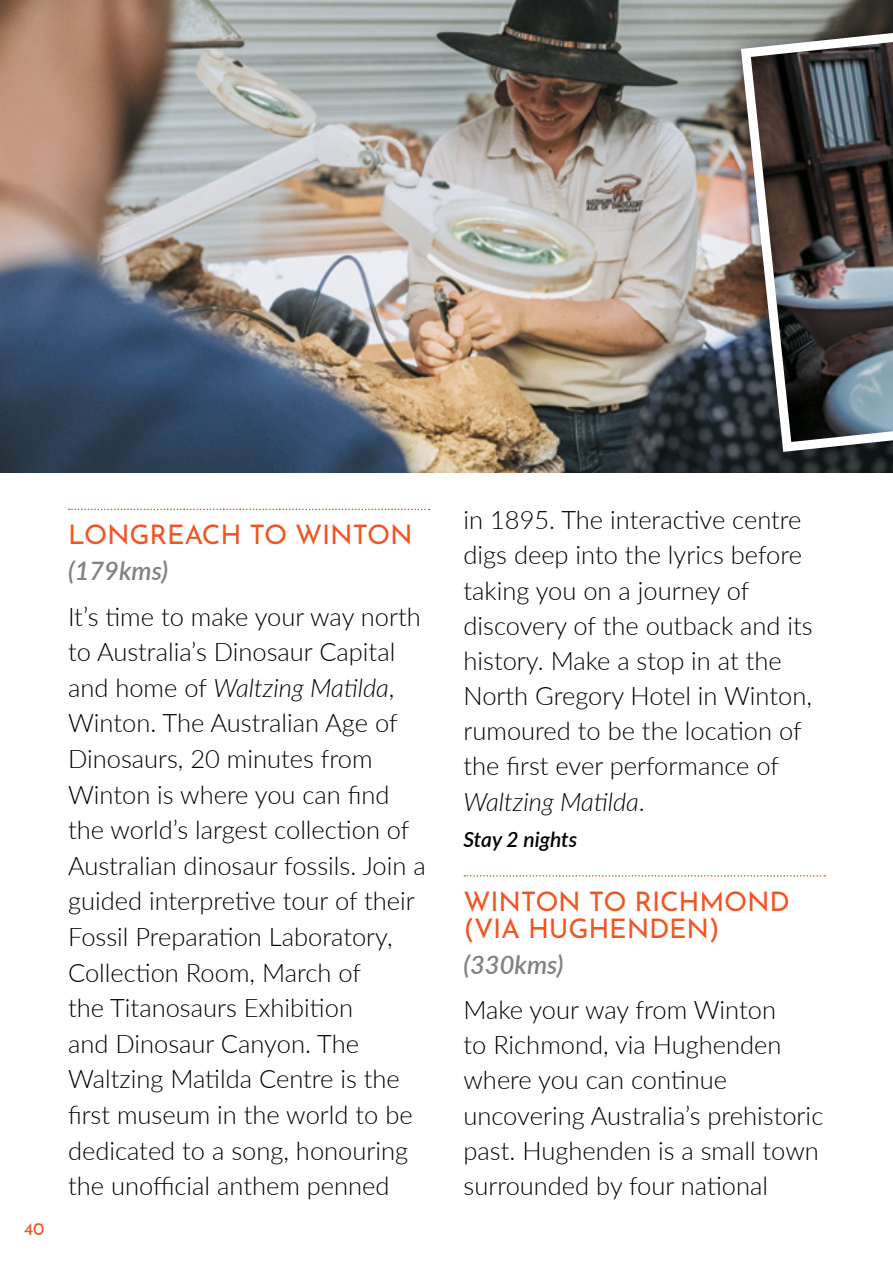
<style>
.page{position:relative;width:893px;height:1263px;background:#fff}
.page>*{position:absolute;margin:0;border:0;box-sizing:border-box;transform-origin:0 0}
.t1{font:27px/27.6px "Josefin Sans";letter-spacing:-.01em;color:#f05622}
.t2{font:300 25.5px/35.7px "Lato";color:#000}
.t3{font:italic 600 25.5px "Lato";color:#808285}
.t4{font:italic 600 21px "Lato";color:#000}
.t5{font:18px "Josefin Sans";color:#f05622}
.s1{font-style:italic}
</style>
<div class="page">
<svg style="left:69px;top:509px;width:361px;height:1px"></svg>
<img style="left:0;top:0;width:893px;height:472px">
<svg style="left:464px;top:875px;width:361px;height:1px"></svg>
<div style="left:725px;top:0;width:168px;height:467px;background:#000;opacity:.5"></div>
<img style="left:736px;top:0;width:157px;height:457px">
<p class="t5" style="left:24px;top:1214px;width:22px">40</p>
<p class="t1" style="left:68px;top:517px;width:346px">LONGREACH TO WINTON</p>
<p class="t3" style="left:68px;top:552px;width:102px">(179kms)</p>
<p class="t2" style="left:68px;top:598px;width:359px">It’s time to make your way north to Australia’s Dinosaur Capital and home of <span class="s1">Waltzing Matilda</span>,<br>Winton. The Australian Age of<br>Dinosaurs, 20 minutes from<br>Winton is where you can find the world’s largest collection of<br>Australian dinosaur fossils. Join a guided interpretive tour of their<br>Fossil Preparation Laboratory,<br>Collection Room, March of<br>the Titanosaurs Exhibition<br>and Dinosaur Canyon. The<br>Waltzing Matilda Centre is the first museum in the world to be dedicated to a song, honouring the unofficial anthem penned</p>
<p class="t2" style="left:463px;top:501px;width:351px">in 1895. The interactive centre digs deep into the lyrics before taking you on a journey of discovery of the outback and its history. Make a stop in at the<br>North Gregory Hotel in Winton, rumoured to be the location of the first ever performance of<br><span class="s1">Waltzing Matilda</span>.</p>
<p class="t4" style="left:463px;top:824px;width:115px">Stay 2 nights</p>
<p class="t1" style="left:463px;top:884px;width:328px">WINTON TO RICHMOND (VIA HUGHENDEN)</p>
<p class="t3" style="left:463px;top:946px;width:102px">(330kms)</p>
<p class="t2" style="left:463px;top:991px;width:361px">Make your way from Winton<br>to Richmond, via Hughenden where you can continue uncovering Australia’s prehistoric past. Hughenden is a small town surrounded by four national</p>
</div>
